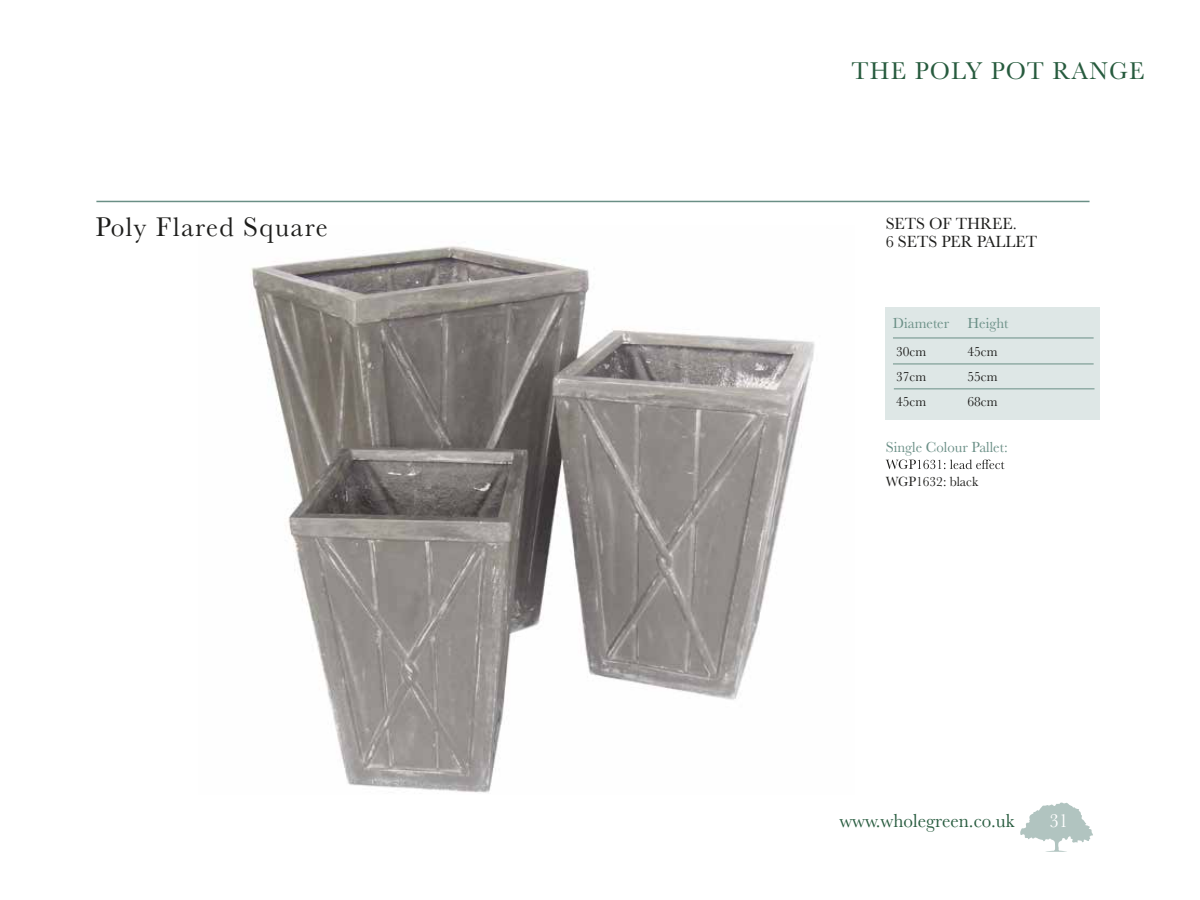
<style>
.page{position:relative;width:1200px;height:900px;background:#fff}
.page>*{position:absolute;margin:0;border:0;box-sizing:border-box;transform-origin:0 0}
.t1{font:28.05px "Baskerville";letter-spacing:.05em;color:#1d1d1b}
.t2{font:25.2px "Baskerville";letter-spacing:.05em;color:#275b3e}
.t3{font:19.65px "Baskerville";color:#275b3e}
.t4{font:19.65px "Baskerville";color:#fff}
.t5{font:16.8px/18.1px "Baskerville";color:#1d1d1b}
.t6{font:15.15px "Baskerville";color:#6a8f86}
.t7{font:13.8px/25.2px "Baskerville";color:#1d1d1b;text-align:justify}
</style>
<div class="page">
<svg style="left:1020px;top:803px;width:73px;height:49px"></svg>
<img style="left:250px;top:246px;width:565px;height:547px">
<hr style="left:96px;top:201px;width:994px;height:1px;background:#6a8f86">
<div style="left:886px;top:307px;width:214px;height:112px;background:#dee7e6"></div>
<hr style="left:893px;top:338px;width:201px;height:1px;background:#6a8f86">
<hr style="left:893px;top:364px;width:201px;height:1px;background:#6a8f86">
<hr style="left:894px;top:389px;width:201px;height:1px;background:#6a8f86">
<svg style="left:886px;top:460px;width:118px;height:9px"></svg>
<h1 class="t1" style="left:95px;top:210px;width:234px">Poly Flared Square</h1>
<h2 class="t2" style="left:852px;top:55px;width:294px">THE POLY POT RANGE</h2>
<p class="t5" style="left:886px;top:215px;width:153px">SETS OF THREE.<br>6 SETS PER PALLET</p>
<p class="t6" style="left:893px;top:313px;width:117px">Diameter Height</p>
<p class="t7" style="left:896px;top:339px;width:32px">30cm 37cm 45cm</p>
<p class="t7" style="left:967px;top:339px;width:32px">45cm 55cm 68cm</p>
<p class="t6" style="left:886px;top:438px;width:124px">Single Colour Pallet:</p>
<p class="t7" style="left:886px;top:469px;width:94px">WGP1632: black</p>
<h3 class="t3" style="left:839px;top:808px;width:177px">www.wholegreen.co.uk</h3>
<h3 class="t4" style="left:1049px;top:808px;width:21px">31</h3>
</div>
